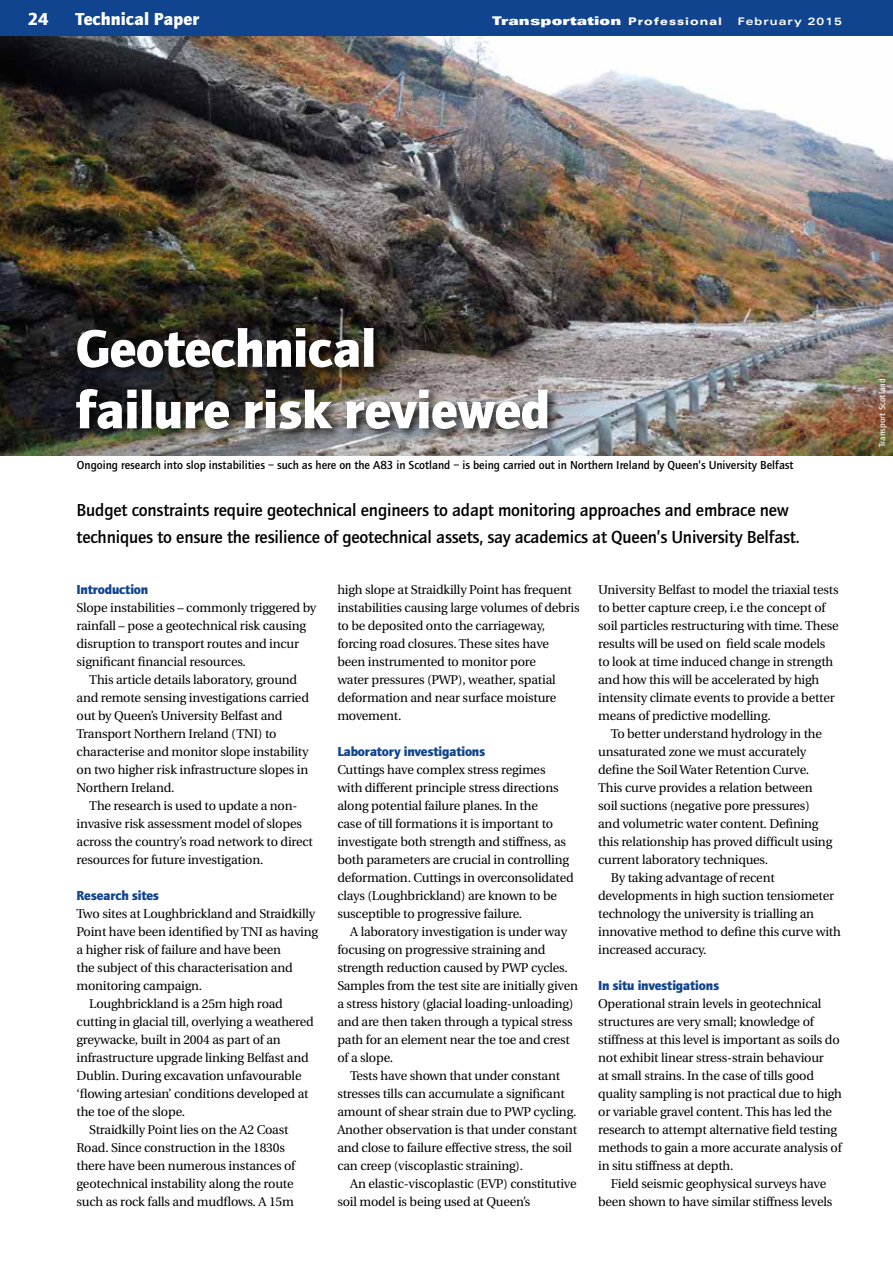
<style>
.page{position:relative;width:893px;height:1263px;background:#fff}
.page>*{position:absolute;margin:0;border:0;box-sizing:border-box;transform-origin:0 0}
.t1{font:900 54px/61.5px "Quay Sans ITC";letter-spacing:-.01em;color:#fff}
.t2{font:18px/27px "Quay Sans Md ITC";letter-spacing:-.01em;color:#000}
.t3{font:900 18px "Quay Sans ITC";letter-spacing:.005em;color:#fff}
.t4{font:900 13.5px "Quay Sans ITC";letter-spacing:-.015em;color:#10448f}
.t5{font:12.75px/18px "Utopia";letter-spacing:-.015em;color:#000}
.t6{font:12px "Quay Sans Md ITC";color:#000}
.t7{font:900 expanded 12px "Univers";letter-spacing:.015em;color:#fff}
.t8{font:700 expanded 10.5px "Univers";letter-spacing:.1em;color:#fff}
.t9{font:9px "Quay Sans Md ITC";letter-spacing:.01em;color:#fff}
.s1{font-size:10.5px}
</style>
<div class="page">
<div style="left:0;top:0;width:893px;height:36px;background:#10448f"></div>
<img style="left:0;top:36px;width:893px;height:419px">
<div style="left:73px;top:324px;width:487px;height:117px;background:#000;opacity:.75"></div>
<h2 class="t3" style="left:28px;top:9px;width:23px">24</h2>
<h2 class="t3" style="left:75px;top:9px;width:125px">Technical Paper</h2>
<p class="t7" style="left:492px;top:14px;width:231px">Transportation <span class="s1">Professional</span></p>
<p class="t8" style="left:738px;top:16px;width:106px">February 2015</p>
<h1 class="t1" style="left:76px;top:318px;width:476px">Geotechnical<br>failure risk reviewed</h1>
<p class="t6" style="left:77px;top:459px;width:718px">Ongoing research into slop instabilities – such as here on the A83 in Scotland – is being carried out in Northern Ireland by Queen’s University Belfast</p>
<h2 class="t2" style="left:77px;top:496px;width:724px">Budget constraints require geotechnical engineers to adapt monitoring approaches and embrace new techniques to ensure the resilience of geotechnical assets, say academics at Queen’s University Belfast.</h2>
<p class="t4" style="left:77px;top:582px;width:73px">Introduction</p>
<p class="t5" style="left:77px;top:599px;width:241px">Slope instabilities – commonly triggered by rainfall – pose a geotechnical risk causing disruption to transport routes and incur significant financial resources.</p>
<p class="t5" style="left:77px;top:671px;width:234px;text-indent:13px">This article details laboratory, ground and remote sensing investigations carried out by Queen’s University Belfast and Transport Northern Ireland (TNI) to characterise and monitor slope instability on two higher risk infrastructure slopes in Northern Ireland.</p>
<p class="t5" style="left:77px;top:797px;width:238px;text-indent:13px">The research is used to update a non&shy;invasive risk assessment model of slopes across the country’s road network to direct resources for future investigation.</p>
<p class="t4" style="left:77px;top:888px;width:84px">Research sites</p>
<p class="t5" style="left:77px;top:905px;width:240px">Two sites at Loughbrickland and Straidkilly</p>
<p class="t5" style="left:77px;top:923px;width:243px">Point have been identified by TNI as having</p>
<p class="t5" style="left:77px;top:941px;width:206px">a higher risk of failure and have been</p>
<p class="t5" style="left:77px;top:959px;width:218px">the subject of this characterisation and</p>
<p class="t5" style="left:77px;top:977px;width:127px">monitoring campaign.</p>
<p class="t5" style="left:89px;top:995px;width:195px">Loughbrickland is a 25m high road</p>
<p class="t5" style="left:77px;top:1013px;width:239px">cutting in glacial till, overlying a weathered</p>
<p class="t5" style="left:77px;top:1031px;width:206px">greywacke, built in 2004 as part of an</p>
<p class="t5" style="left:77px;top:1049px;width:234px">infrastructure upgrade linking Belfast and</p>
<p class="t5" style="left:77px;top:1067px;width:226px">Dublin. During excavation unfavourable</p>
<p class="t5" style="left:77px;top:1085px;width:233px">‘flowing artesian’ conditions developed at</p>
<p class="t5" style="left:77px;top:1103px;width:110px">the toe of the slope.</p>
<p class="t5" style="left:89px;top:1121px;width:201px">Straidkilly Point lies on the A2 Coast</p>
<p class="t5" style="left:77px;top:1139px;width:210px">Road. Since construction in the 1830s</p>
<p class="t5" style="left:77px;top:1157px;width:220px">there have been numerous instances of</p>
<p class="t5" style="left:77px;top:1175px;width:219px">geotechnical instability along the route</p>
<p class="t5" style="left:77px;top:1193px;width:219px">such as rock falls and mudflows. A 15m</p>
<p class="t5" style="left:337px;top:581px;width:244px">high slope at Straidkilly Point has frequent instabilities causing large volumes of debris to be deposited onto the carriageway, forcing road closures. These sites have been instrumented to monitor pore<br>water pressures (PWP), weather, spatial deformation and near surface moisture movement.</p>
<p class="t4" style="left:337px;top:744px;width:150px">Laboratory investigations</p>
<p class="t5" style="left:337px;top:761px;width:238px">Cuttings have complex stress regimes with different principle stress directions along potential failure planes. In the<br>case of till formations it is important to investigate both strength and stiffness, as both parameters are crucial in controlling deformation. Cuttings in overconsolidated clays (Loughbrickland) are known to be susceptible to progressive failure.</p>
<p class="t5" style="left:337px;top:923px;width:242px;text-indent:13px">A laboratory investigation is under way focusing on progressive straining and strength reduction caused by PWP cycles.<br>Samples from the test site are initially given a stress history (glacial loading-unloading) and are then taken through a typical stress path for an element near the toe and crest of a slope.</p>
<p class="t5" style="left:337px;top:1067px;width:241px;text-indent:13px">Tests have shown that under constant stresses tills can accumulate a significant amount of shear strain due to PWP cycling.<br>Another observation is that under constant and close to failure effective stress, the soil can creep (viscoplastic straining).</p>
<p class="t5" style="left:337px;top:1175px;width:241px;text-indent:13px">An elastic-viscoplastic (EVP) constitutive soil model is being used at Queen’s</p>
<p class="t5" style="left:598px;top:581px;width:242px">University Belfast to model the triaxial tests to better capture creep, i.e the concept of soil particles restructuring with time. These results will be used on field scale models to look at time induced change in strength and how this will be accelerated by high intensity climate events to provide a better means of predictive modelling.</p>
<p class="t5" style="left:611px;top:725px;width:213px">To better understand hydrology in the</p>
<p class="t5" style="left:598px;top:743px;width:210px">unsaturated zone we must accurately</p>
<p class="t5" style="left:598px;top:761px;width:213px">define the Soil Water Retention Curve.</p>
<p class="t5" style="left:598px;top:779px;width:216px">This curve provides a relation between</p>
<p class="t5" style="left:598px;top:797px;width:213px">soil suctions (negative pore pressures)</p>
<p class="t5" style="left:598px;top:815px;width:222px">and volumetric water content. Defining</p>
<p class="t5" style="left:598px;top:833px;width:236px">this relationship has proved difficult using</p>
<p class="t5" style="left:598px;top:851px;width:171px">current laboratory techniques.</p>
<p class="t5" style="left:611px;top:869px;width:165px">By taking advantage of recent</p>
<p class="t5" style="left:598px;top:887px;width:237px">developments in high suction tensiometer</p>
<p class="t5" style="left:598px;top:905px;width:217px">technology the university is trialling an</p>
<p class="t5" style="left:598px;top:923px;width:244px">innovative method to define this curve with</p>
<p class="t5" style="left:598px;top:941px;width:110px">increased accuracy.</p>
<p class="t4" style="left:598px;top:978px;width:123px">In situ investigations</p>
<p class="t5" style="left:598px;top:995px;width:245px">Operational strain levels in geotechnical structures are very small; knowledge of stiffness at this level is important as soils do not exhibit linear stress-strain behaviour<br>at small strains. In the case of tills good quality sampling is not practical due to high or variable gravel content. This has led the research to attempt alternative field testing methods to gain a more accurate analysis of in situ stiffness at depth.</p>
<p class="t5" style="left:598px;top:1175px;width:236px;text-align:center">Field seismic geophysical surveys have been shown to have similar stiffness levels</p>
<p class="t9" style="left:877px;top:447px;width:71px;rotate:-90deg">Transport Scotland</p>
</div>
